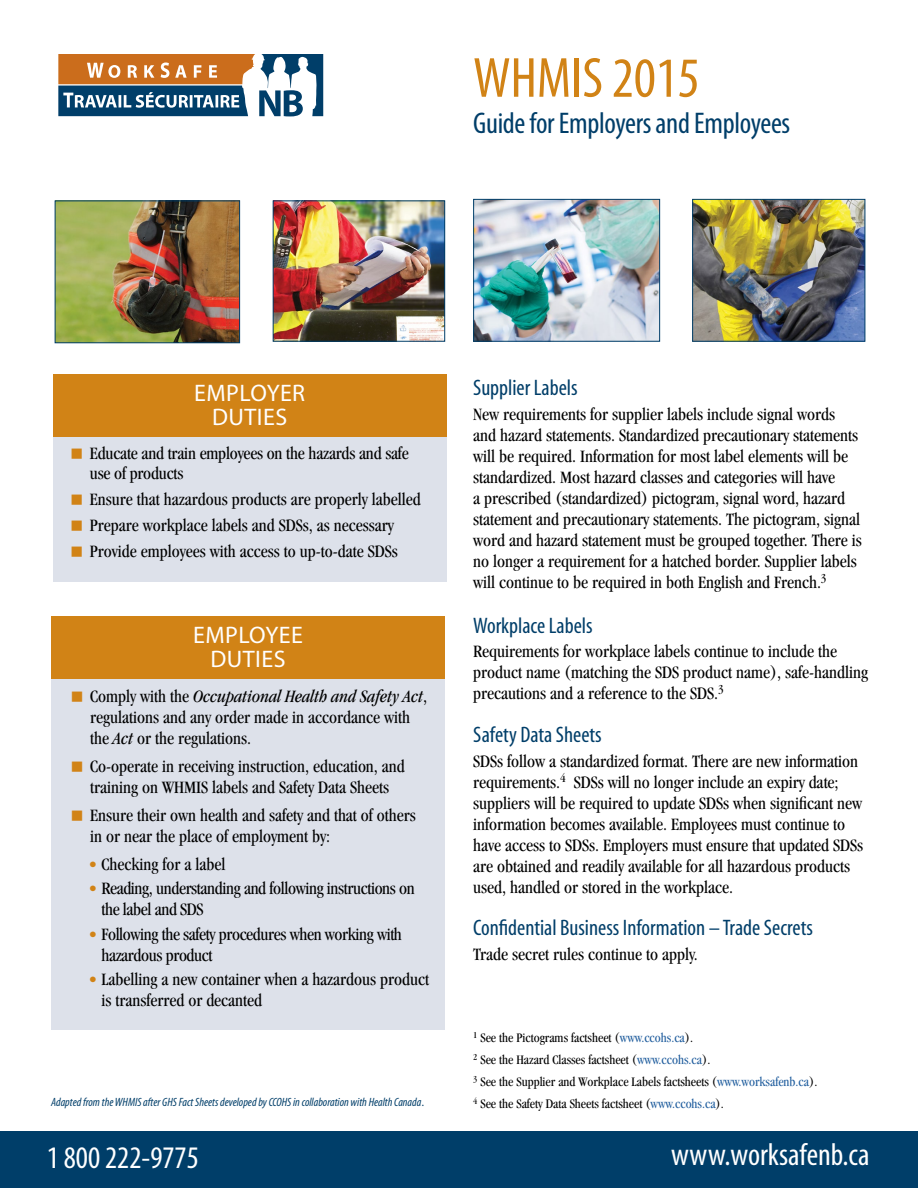
<style>
.page{position:relative;width:918px;height:1188px;background:#fff}
.page>*{position:absolute;margin:0;border:0;box-sizing:border-box;transform-origin:0 0}
.t1{font:condensed 57px "Myriad Pro";color:#d18316}
.t2{font:condensed 31.5px "Myriad Pro";color:#fff}
.t3{font:condensed 30px "Myriad Pro";letter-spacing:-.01em;color:#003e69}
.t4{font:24px/24px "Myriad Pro";letter-spacing:.02em;color:#fff;text-align:center}
.t5{font:condensed 22.5px "Myriad";color:#003e69}
.t6{font:condensed 18px/21px "Garamond";color:#000}
.t7{font:condensed 18px/21px "Garamond";letter-spacing:-.02em;color:#000}
.t8{font:condensed 13.5px/22px "Garamond";color:#000}
.t9{font:condensed 13.5px "Garamond";color:#003e69}
.t10{font:italic condensed 12px "Myriad";color:#003e69}
.t11{font:condensed 9.45px "Garamond";color:#000}
.s1{font-style:italic}
.s2{color:#d18316}
.s3{color:#215e9e}
</style>
<div class="page">
<div style="left:0;top:1131px;width:918px;height:57px;background:#003e69"></div>
<img style="left:275px;top:202px;width:168px;height:138px">
<div style="left:273px;top:200px;width:172px;height:142px;border:1px solid #003e69"></div>
<img style="left:57px;top:203px;width:181px;height:138px">
<div style="left:55px;top:201px;width:185px;height:142px;border:1px solid #003e69"></div>
<img style="left:694px;top:201px;width:169px;height:139px">
<div style="left:692px;top:199px;width:173px;height:143px;border:1px solid #003e69"></div>
<img style="left:475px;top:201px;width:183px;height:139px">
<div style="left:473px;top:199px;width:187px;height:143px;border:1px solid #003e69"></div>
<svg style="left:58px;top:54px;width:265px;height:62px"></svg>
<div style="left:51px;top:649px;width:394px;height:381px;background:#dde1ea"></div>
<div style="left:51px;top:616px;width:394px;height:63px;background:#d18316"></div>
<div style="left:53px;top:432px;width:394px;height:149px;background:#dde1ea"></div>
<div style="left:53px;top:374px;width:394px;height:62px;background:#d18316"></div>
<h1 class="t1" style="left:473px;top:43px;width:228px">WHMIS 2015</h1>
<h3 class="t3" style="left:473px;top:105px;width:319px">Guide for Employers and Employees</h3>
<h3 class="t4" style="left:194px;top:380px;width:113px">EMPLOYER<br>DUTIES</h3>
<p class="t6" style="left:90px;top:444px;width:320px;line-height:19.5px">Educate and train employees on the hazards and safe use of products</p>
<p class="t6" style="left:90px;top:486px;width:332px;line-height:26px">Ensure that hazardous products are properly labelled<br>Prepare workplace labels and SDSs, as necessary<br>Provide employees with access to up-to-date SDSs</p>
<h3 class="t4" style="left:193px;top:623px;width:111px">EMPLOYEE<br>DUTIES</h3>
<p class="t6" style="left:90px;top:685px;width:338px">Comply with the <span class="s1">Occupational Health and Safety Act</span>, regulations and any order made in accordance with the <span class="s1">Act</span> or the regulations.</p>
<p class="t6" style="left:90px;top:755px;width:316px">Co-operate in receiving instruction, education, and training on WHMIS labels and Safety Data Sheets</p>
<p class="t6" style="left:90px;top:804px;width:327px">Ensure their own health and safety and that of others in or near the place of employment by:</p>
<p class="t6" style="left:88px;top:853px;width:138px"><span class="s2">•</span> Checking for a label</p>
<p class="t7" style="left:101px;top:878px;width:315px;text-indent:-13px"><span class="s2">•</span> Reading, understanding and following instructions on the label and SDS</p>
<p class="t7" style="left:101px;top:923px;width:302px;text-indent:-13px"><span class="s2">•</span> Following the safety procedures when working with hazardous product</p>
<p class="t6" style="left:101px;top:969px;width:329px;text-indent:-13px"><span class="s2">•</span> Labelling a new container when a hazardous product is transferred or decanted</p>
<p class="t5" style="left:473px;top:377px;width:106px">Supplier Labels</p>
<p class="t6" style="left:473px;top:403px;width:390px">New requirements for supplier labels include signal words and hazard statements. Standardized precautionary statements will be required. Information for most label elements will be standardized. Most hazard classes and categories will have<br>a prescribed (standardized) pictogram, signal word, hazard statement and precautionary statements. The pictogram, signal word and hazard statement must be grouped together. There is no longer a requirement for a hatched border. Supplier labels will continue to be required in both English and French.<sup>3</sup></p>
<p class="t5" style="left:473px;top:614px;width:121px">Workplace Labels</p>
<p class="t6" style="left:473px;top:641px;width:396px">Requirements for workplace labels continue to include the product name (matching the SDS product name), safe-handling precautions and a reference to the SDS.<sup>3</sup></p>
<p class="t5" style="left:473px;top:723px;width:130px">Safety Data Sheets</p>
<p class="t6" style="left:473px;top:750px;width:391px">SDSs follow a standardized format. There are new information requirements.<sup>4</sup> SDSs will no longer include an expiry date; suppliers will be required to update SDSs when significant new information becomes available. Employees must continue to have access to SDSs. Employers must ensure that updated SDSs are obtained and readily available for all hazardous products used, handled or stored in the workplace.</p>
<p class="t5" style="left:473px;top:916px;width:341px">Confidential Business Information – Trade Secrets</p>
<p class="t6" style="left:473px;top:943px;width:226px">Trade secret rules continue to apply.</p>
<p class="t8" style="left:473px;top:1027px;width:346px"><sup>1</sup> See the Pictograms factsheet (<span class="s3">www.ccohs.ca</span>).<br><sup>2</sup> See the Hazard Classes factsheet (<span class="s3">www.ccohs.ca</span>).<br><sup>3</sup> See the Supplier and Workplace Labels factsheets (<span class="s3">www.worksafenb.ca</span>).</p>
<p class="t11" style="left:473px;top:1095px;width:6px">4</p>
<p class="t10" style="left:51px;top:1096px;width:372px">Adapted from the WHMIS after GHS Fact Sheets developed by CCOHS in collaboration with Health Canada</p>
<p class="t8" style="left:480px;top:1093px;width:245px">See the Safety Data Sheets factsheet (<span class="s3">www.ccohs.ca</span>).</p>
<p class="t9" style="left:421px;top:1094px;width:4px">.</p>
<h2 class="t2" style="left:47px;top:1138px;width:154px">1 800 222-9775</h2>
<h2 class="t2" style="left:671px;top:1135px;width:200px">www.worksafenb.ca</h2>
</div>
